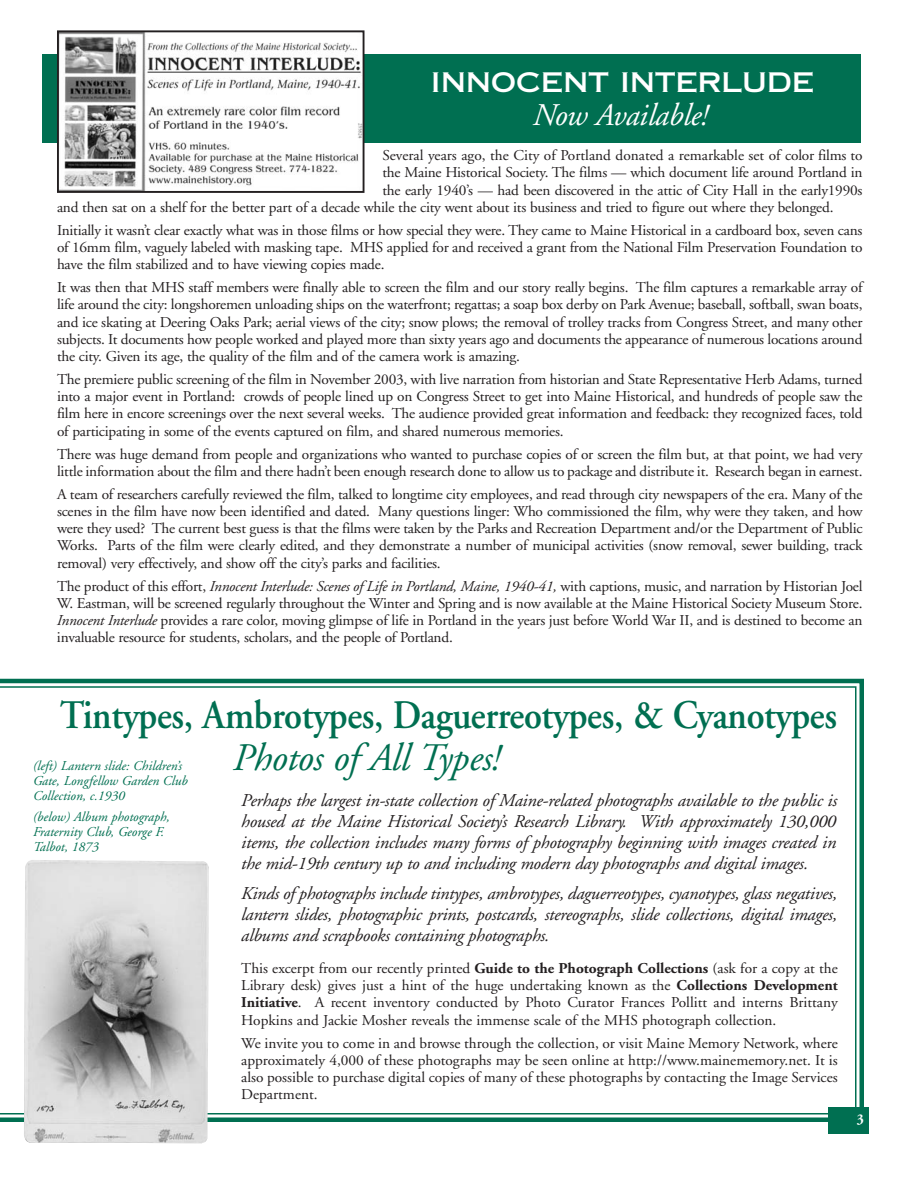
<style>
.page{position:relative;width:918px;height:1188px;background:#fff}
.page>*{position:absolute;margin:0;border:0;box-sizing:border-box;transform-origin:0 0}
.t1{font:600 40.5px "Adobe Garamond";letter-spacing:-.01em;color:#006f51;scale:.9 1}
.t2{font:italic 39px "Adobe Garamond";letter-spacing:-.01em;color:#006f51}
.t3{font:italic 31.5px "Adobe Garamond";letter-spacing:-.01em;color:#fff}
.t4{font:27px "Copperplate Thirty One AB";letter-spacing:-.015em;color:#fff}
.t5{font:italic 18px/21px "Adobe Garamond";letter-spacing:-.015em;color:#231f20;text-align:justify}
.t6{font:15px/17.2px "Adobe Garamond";letter-spacing:-.015em;color:#231f20;text-align:justify}
.t7{font:700 15px "Adobe Garamond";color:#fff;scale:.9 1}
.t8{font:italic 13.5px/15px "Adobe Garamond";color:#006f51}
.s1{font-style:italic}
.s2{font-weight:700}
</style>
<div class="page">
<svg style="left:0;top:679px;width:864px;height:443px"></svg>
<svg style="left:0;top:686px;width:856px;height:428px"></svg>
<div style="left:42px;top:54px;width:819px;height:88px;background:#006f51"></div>
<img style="left:24px;top:859px;width:185px;height:284px">
<img style="left:60px;top:33px;width:302px;height:157px">
<div style="left:57px;top:30px;width:308px;height:163px;border:2px solid #231f20"></div>
<div style="left:828px;top:1107px;width:40px;height:27px;background:#006f51"></div>
<h3 class="t4" style="left:431px;top:67px;width:385px">INNOCENT INTERLUDE</h3>
<h3 class="t3" style="left:533px;top:102px;width:176px">Now Available!</h3>
<p class="t6" style="left:383px;top:148px;width:482px">Several years ago, the City of Portland donated a remarkable set of color films to</p>
<p class="t6" style="left:383px;top:165px;width:482px">the Maine Historical Society. The films — which document life around Portland in</p>
<p class="t6" style="left:383px;top:183px;width:481px">the early 1940’s — had been discovered in the attic of City Hall in the early1990s</p>
<p class="t6" style="left:57px;top:200px;width:778px">and then sat on a shelf for the better part of a decade while the city went about its business and tried to figure out where they belonged.</p>
<p class="t6" style="left:57px;top:223px;width:807px">Initially it wasn’t clear exactly what was in those films or how special they were. They came to Maine Historical in a cardboard box, seven cans of 16mm film, vaguely labeled with masking tape. MHS applied for and received a grant from the National Film Preservation Foundation to have the film stabilized and to have viewing copies made.</p>
<p class="t6" style="left:57px;top:280px;width:807px">It was then that MHS staff members were finally able to screen the film and our story really begins. The film captures a remarkable array of life around the city: longshoremen unloading ships on the waterfront; regattas; a soap box derby on Park Avenue; baseball, softball, swan boats, and ice skating at Deering Oaks Park; aerial views of the city; snow plows; the removal of trolley tracks from Congress Street, and many other subjects. It documents how people worked and played more than sixty years ago and documents the appearance of numerous locations around the city. Given its age, the quality of the film and of the camera work is amazing.</p>
<p class="t6" style="left:57px;top:372px;width:807px">The premiere public screening of the film in November 2003, with live narration from historian and State Representative Herb Adams, turned into a major event in Portland: crowds of people lined up on Congress Street to get into Maine Historical, and hundreds of people saw the film here in encore screenings over the next several weeks. The audience provided great information and feedback: they recognized faces, told of participating in some of the events captured on film, and shared numerous memories.</p>
<p class="t6" style="left:57px;top:447px;width:807px">There was huge demand from people and organizations who wanted to purchase copies of or screen the film but, at that point, we had very little information about the film and there hadn’t been enough research done to allow us to package and distribute it. Research began in earnest.</p>
<p class="t6" style="left:57px;top:487px;width:807px">A team of researchers carefully reviewed the film, talked to longtime city employees, and read through city newspapers of the era. Many of the scenes in the film have now been identified and dated. Many questions linger: Who commissioned the film, why were they taken, and how were they used? The current best guess is that the films were taken by the Parks and Recreation Department and/or the Department of Public Works. Parts of the film were clearly edited, and they demonstrate a number of municipal activities (snow removal, sewer building, track removal) very effectively, and show off the city’s parks and facilities.</p>
<p class="t6" style="left:57px;top:579px;width:807px">The product of this effort, <span class="s1">Innocent Interlude: Scenes of Life in Portland, Maine, 1940-41,</span> with captions, music, and narration by Historian Joel W. Eastman, will be screened regularly throughout the Winter and Spring and is now available at the Maine Historical Society Museum Store.<br><span class="s1">Innocent Interlude</span> provides a rare color, moving glimpse of life in Portland in the years just before World War II, and is destined to become an invaluable resource for students, scholars, and the people of Portland.</p>
<h1 class="t1" style="left:60px;top:699px;width:865px">Tintypes, Ambrotypes, Daguerreotypes, &amp; Cyanotypes</h1>
<h2 class="t2" style="left:233px;top:742px;width:269px">Photos of All Types!</h2>
<p class="t8" style="left:33px;top:759px;width:156px">(left) Lantern slide: Children’s<br>Gate, Longfellow Garden Club<br>Collection, c.1930</p>
<p class="t5" style="left:241px;top:791px;width:597px">Perhaps the largest in-state collection of Maine-related photographs available to the public is housed at the Maine Historical Society’s Research Library. With approximately 130,000 items, the collection includes many forms of photography beginning with images created in the mid-19th century up to and including modern day photographs and digital images.</p>
<p class="t5" style="left:241px;top:884px;width:598px">Kinds of photographs include tintypes, ambrotypes, daguerreotypes, cyanotypes, glass negatives, lantern slides, photographic prints, postcards, stereographs, slide collections, digital images, albums and scrapbooks containing photographs.</p>
<p class="t6" style="left:241px;top:961px;width:598px">This excerpt from our recently printed <span class="s2">Guide to the Photograph Collections</span> (ask for a copy at the Library desk) gives just a hint of the huge undertaking known as the <span class="s2">Collections Development Initiative</span>. A recent inventory conducted by Photo Curator Frances Pollitt and interns Brittany Hopkins and Jackie Mosher reveals the immense scale of the MHS photograph collection.</p>
<p class="t6" style="left:241px;top:1036px;width:598px">We invite you to come in and browse through the collection, or visit Maine Memory Network, where approximately 4,000 of these photographs may be seen online at http://www.mainememory.net. It is also possible to purchase digital copies of many of these photographs by contacting the Image Services Department.</p>
<p class="t8" style="left:33px;top:811px;width:138px">(below) Album photograph,<br>Fraternity Club, George F.<br>Talbot, 1873</p>
<p class="t7" style="left:857px;top:1113px;width:9px">3</p>
</div>
